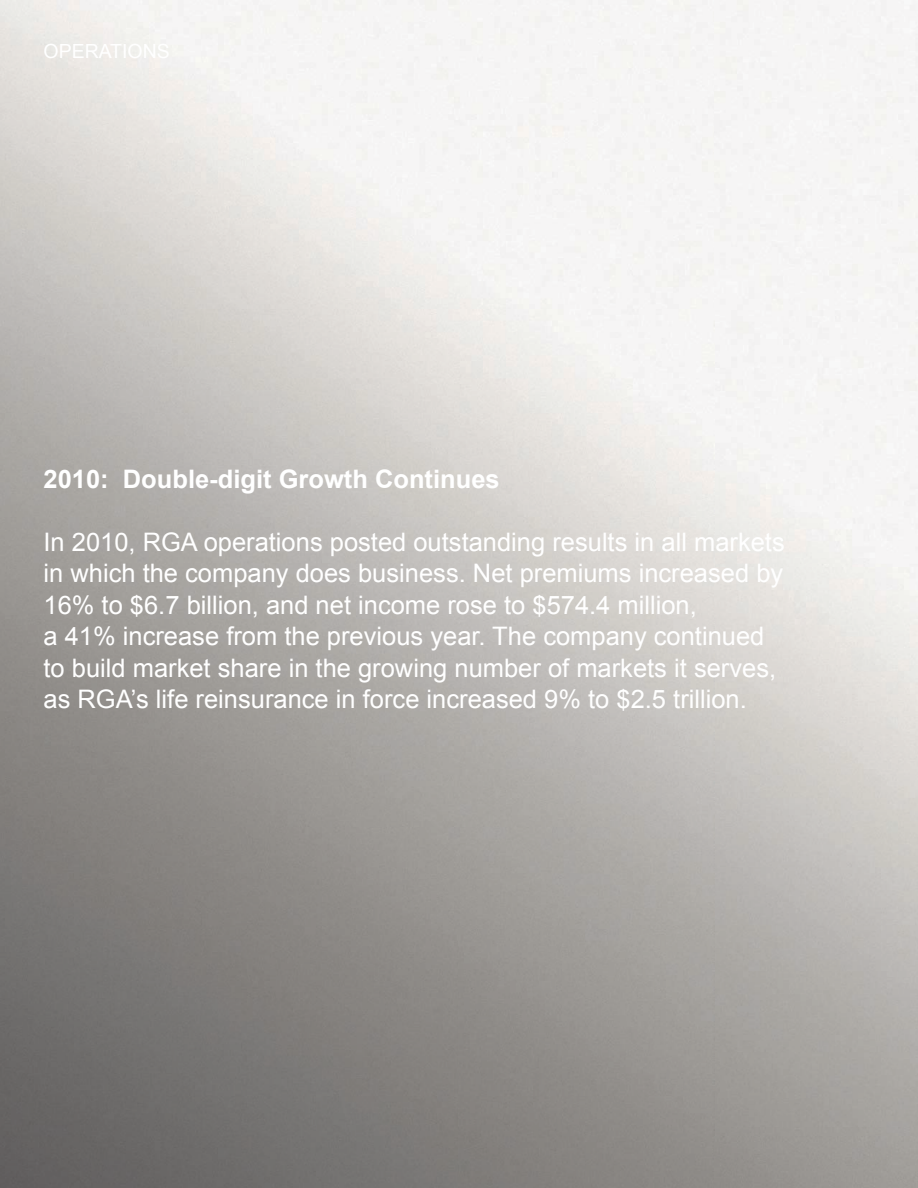
<style>
.page{position:relative;width:918px;height:1188px;background:#fff}
.page>*{position:absolute;margin:0;border:0;box-sizing:border-box;transform-origin:0 0}
.t1{font:25.5px/31.5px "Arial";color:#fff}
.t2{font:700 25.5px "Arial";color:#fff}
.t3{font:19.5px "Arial";color:#fff}
</style>
<div class="page">
<img style="left:0;top:0;width:918px;height:1188px">
<img style="left:356px;top:0;width:359px;height:930px">
<img style="left:714px;top:568px;width:204px;height:620px">
<img style="left:459px;top:929px;width:256px;height:259px">
<p class="t3" style="left:44px;top:38px;width:128px">OPERATIONS</p>
<p class="t2" style="left:44px;top:462px;width:458px">2010: Double-digit Growth Continues</p>
<p class="t1" style="left:44px;top:526px;width:743px">In 2010, RGA operations posted outstanding results in all markets in which the company does business. Net premiums increased by 16% to $6.7 billion, and net income rose to $574.4 million,<br>a 41% increase from the previous year. The company continued to build market share in the growing number of markets it serves, as RGA’s life reinsurance in force increased 9% to $2.5 trillion.</p>
</div>
